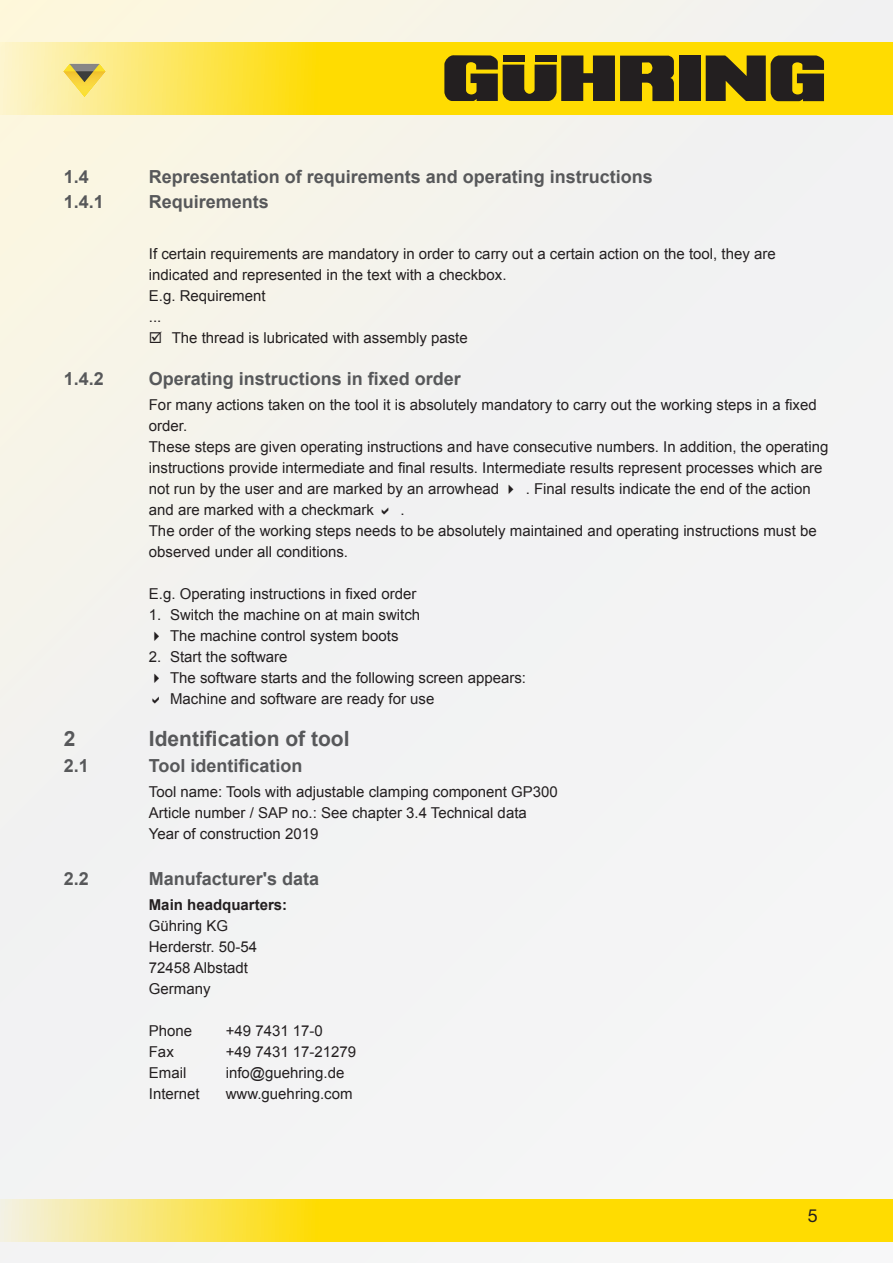
<style>
.page{position:relative;width:893px;height:1263px;background:#fff}
.page>*{position:absolute;margin:0;border:0;box-sizing:border-box;transform-origin:0 0}
.Kapitel_Head_1{font:700 21px "Arial";color:#57585a}
.Headline_Versalien_1{font:700 18px "Arial";color:#57585a}
.t1{font:18px "Helvetica Neue LTW1 G";color:#231f20}
.Fliesstext_45_light{font:15px/21px "Arial";color:#231f20}
.Fließtext_Fett{font:700 15px "Arial";color:#231f20}
</style>
<div class="page">
<div style="left:0;top:0;width:893px;height:1263px;background:linear-gradient(to right,#f4f3ec,#f3f3f5)"></div>
<svg style="left:0;top:43px;width:893px;height:72px;background:#fde12f"></svg>
<svg style="left:0;top:1199px;width:893px;height:43px;background:#fcdf29"></svg>
<div style="left:679px;top:56px;width:22px;height:45px;background:#231f20"></div>
<svg style="left:706px;top:55px;width:118px;height:46px;background:#4f4419"></svg>
<svg style="left:444px;top:55px;width:230px;height:46px;background:#554a18"></svg>
<img style="left:64px;top:64px;width:43px;height:42px">
<svg style="left:150px;top:331px;width:12px;height:12px"></svg>
<svg style="left:509px;top:485px;width:5px;height:9px"></svg>
<svg style="left:382px;top:508px;width:6px;height:7px"></svg>
<svg style="left:153px;top:697px;width:6px;height:7px"></svg>
<p class="Headline_Versalien_1" style="left:64px;top:164px;width:27px">1.4</p>
<p class="Headline_Versalien_1" style="left:149px;top:164px;width:506px">Representation of requirements and operating instructions</p>
<p class="Headline_Versalien_1" style="left:64px;top:189px;width:42px">1.4.1</p>
<p class="Headline_Versalien_1" style="left:149px;top:189px;width:122px">Requirements</p>
<p class="Fliesstext_45_light" style="left:149px;top:243px;width:628px">If certain requirements are mandatory in order to carry out a certain action on the tool, they are indicated and represented in the text with a checkbox.</p>
<p class="Fliesstext_45_light" style="left:149px;top:285px;width:118px">E.g. Requirement</p>
<p class="Fliesstext_45_light" style="left:149px;top:306px;width:14px">...</p>
<p class="Fliesstext_45_light" style="left:172px;top:327px;width:297px">The thread is lubricated with assembly paste</p>
<p class="Headline_Versalien_1" style="left:64px;top:366px;width:42px">1.4.2</p>
<p class="Headline_Versalien_1" style="left:149px;top:366px;width:314px">Operating instructions in fixed order</p>
<p class="Fliesstext_45_light" style="left:149px;top:394px;width:669px">For many actions taken on the tool it is absolutely mandatory to carry out the working steps in a fixed order.</p>
<p class="Fliesstext_45_light" style="left:149px;top:436px;width:681px">These steps are given operating instructions and have consecutive numbers. In addition, the operating instructions provide intermediate and final results. Intermediate results represent processes which are not run by the user and are marked by an arrowhead</p>
<p class="Fliesstext_45_light" style="left:526px;top:478px;width:287px">. Final results indicate the end of the action</p>
<p class="Fliesstext_45_light" style="left:149px;top:499px;width:227px">and are marked with a checkmark</p>
<p class="Fliesstext_45_light" style="left:401px;top:499px;width:6px">.</p>
<p class="Fliesstext_45_light" style="left:149px;top:520px;width:669px">The order of the working steps needs to be absolutely maintained and operating instructions must be observed under all conditions.</p>
<p class="Fliesstext_45_light" style="left:149px;top:583px;width:269px">E.g. Operating instructions in fixed order</p>
<p class="Fliesstext_45_light" style="left:149px;top:604px;width:273px">1. Switch the machine on at main switch</p>
<p class="Fliesstext_45_light" style="left:170px;top:625px;width:230px">The machine control system boots</p>
<p class="Fliesstext_45_light" style="left:149px;top:646px;width:140px">2. Start the software</p>
<p class="Fliesstext_45_light" style="left:170px;top:667px;width:357px">The software starts and the following screen appears:</p>
<p class="Fliesstext_45_light" style="left:170px;top:688px;width:266px">Machine and software are ready for use</p>
<p class="Kapitel_Head_1" style="left:64px;top:724px;width:13px">2</p>
<p class="Kapitel_Head_1" style="left:149px;top:724px;width:202px">Identification of tool</p>
<p class="Headline_Versalien_1" style="left:64px;top:752px;width:27px">2.1</p>
<p class="Headline_Versalien_1" style="left:149px;top:752px;width:155px">Tool identification</p>
<p class="Fliesstext_45_light" style="left:149px;top:781px;width:411px">Tool name: Tools with adjustable clamping component GP300</p>
<p class="Fliesstext_45_light" style="left:149px;top:802px;width:379px">Article number / SAP no.: See chapter 3.4 Technical data</p>
<p class="Fliesstext_45_light" style="left:149px;top:823px;width:171px">Year of construction 2019</p>
<p class="Headline_Versalien_1" style="left:64px;top:866px;width:27px">2.2</p>
<p class="Headline_Versalien_1" style="left:149px;top:866px;width:172px">Manufacturer's data</p>
<p class="Fließtext_Fett" style="left:149px;top:894px;width:140px">Main headquarters:</p>
<p class="Fliesstext_45_light" style="left:149px;top:915px;width:81px">Gühring KG</p>
<p class="Fliesstext_45_light" style="left:149px;top:936px;width:110px">Herderstr. 50-54</p>
<p class="Fliesstext_45_light" style="left:149px;top:957px;width:101px">72458 Albstadt</p>
<p class="Fliesstext_45_light" style="left:149px;top:978px;width:63px">Germany</p>
<p class="Fliesstext_45_light" style="left:149px;top:1020px;width:45px">Phone</p>
<p class="Fliesstext_45_light" style="left:226px;top:1020px;width:99px">+49 7431 17-0</p>
<p class="Fliesstext_45_light" style="left:149px;top:1041px;width:27px">Fax</p>
<p class="Fliesstext_45_light" style="left:226px;top:1041px;width:132px">+49 7431 17-21279</p>
<p class="Fliesstext_45_light" style="left:149px;top:1062px;width:39px">Email</p>
<p class="Fliesstext_45_light" style="left:226px;top:1062px;width:120px">info@guehring.de</p>
<p class="Fliesstext_45_light" style="left:149px;top:1083px;width:52px">Internet</p>
<p class="Fliesstext_45_light" style="left:226px;top:1083px;width:128px">www.guehring.com</p>
<p class="t1" style="left:808px;top:1204px;width:12px">5</p>
</div>
